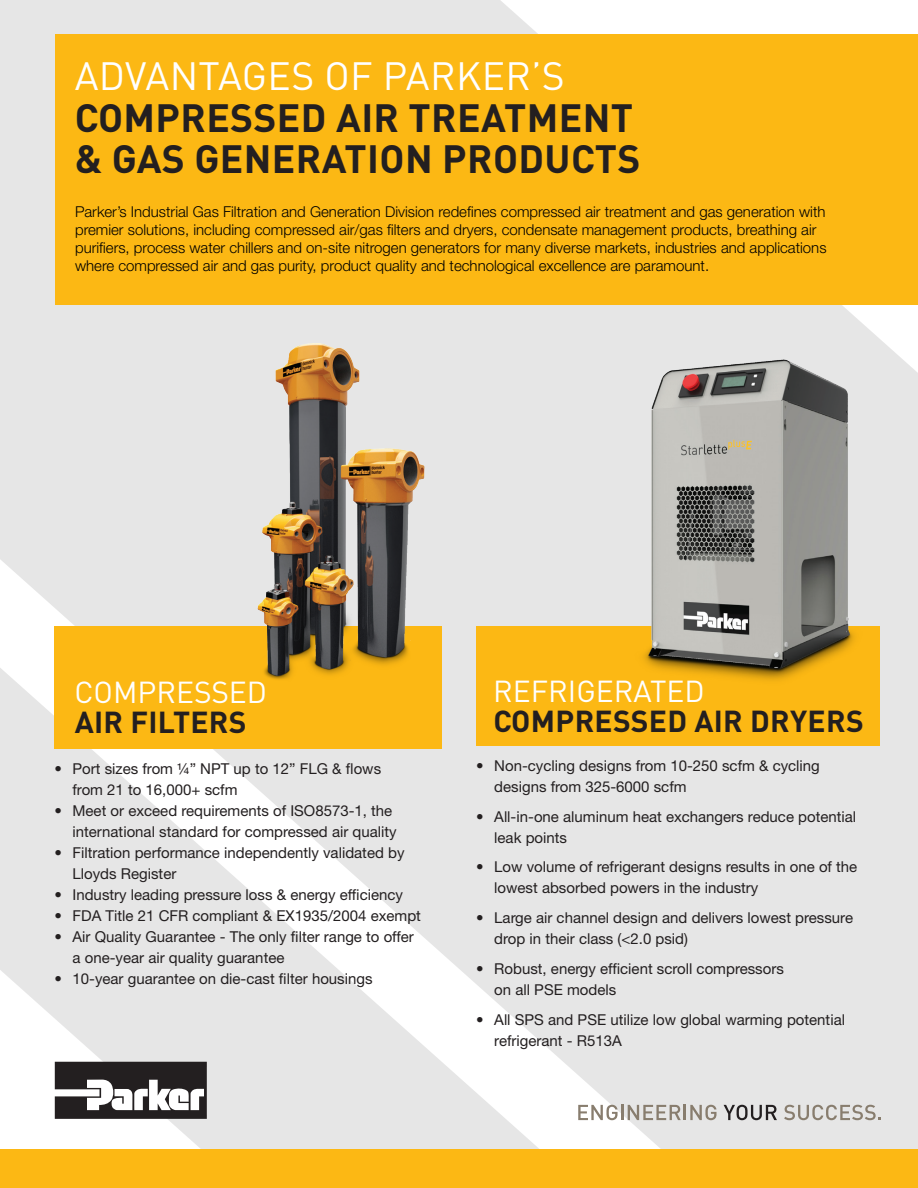
<style>
.page{position:relative;width:918px;height:1188px;background:#fff}
.page>*{position:absolute;margin:0;border:0;box-sizing:border-box;transform-origin:0 0}
.t1{font:700 39px/40.5px "DINOT";letter-spacing:.01em;color:#231f20}
.t2{font:39px "DINOT";letter-spacing:.01em;color:#fff}
.t3{font:700 30px "DINOT";letter-spacing:.01em;color:#231f20}
.t4{font:30px "DINOT";color:#fff}
.t5{font:15px/21px "Helvetica Neue LT Std";color:#231f20}
.t6{font:300 15px/18px "Helvetica Neue LT Std";color:#000}
</style>
<div class="page">
<div style="left:0;top:0;width:918px;height:1150px;background:#e6e6e6"></div>
<svg style="left:0;top:559px;width:705px;height:591px;fill:#e6e6e6"></svg>
<svg style="left:55px;top:1062px;width:152px;height:57px"></svg>
<div style="left:0;top:1150px;width:918px;height:38px;background:#fcb814"></div>
<div style="left:55px;top:626px;width:387px;height:123px;background:#fcb814"></div>
<div style="left:476px;top:627px;width:404px;height:119px;background:#fcb814"></div>
<div style="left:55px;top:34px;width:863px;height:271px;background:#fcb814"></div>
<img style="left:614px;top:351px;width:271px;height:361px">
<img style="left:191px;top:322px;width:284px;height:386px">
<svg style="left:578px;top:1105px;width:139px;height:15px;background:#c2beb8"></svg>
<svg style="left:724px;top:1105px;width:53px;height:15px"></svg>
<svg style="left:784px;top:1105px;width:97px;height:15px"></svg>
<h1 class="t2" style="left:75px;top:49px;width:492px">ADVANTAGES OF PARKER’S</h1>
<h1 class="t1" style="left:75px;top:96px;width:568px">COMPRESSED AIR TREATMENT &amp; GAS GENERATION PRODUCTS</h1>
<p class="t6" style="left:75px;top:202px;width:753px">Parker’s Industrial Gas Filtration and Generation Division redefines compressed air treatment and gas generation with premier solutions, including compressed air/gas filters and dryers, condensate management products, breathing air purifiers, process water chillers and on-site nitrogen generators for many diverse markets, industries and applications where compressed air and gas purity, product quality and technological excellence are paramount.</p>
<h2 class="t4" style="left:75px;top:672px;width:194px">COMPRESSED</h2>
<h2 class="t3" style="left:75px;top:702px;width:173px">AIR FILTERS</h2>
<p class="t5" style="left:73px;top:758px;width:310px;text-indent:-18px">• Port sizes from ¼” NPT up to 12” FLG &amp; flows from 21 to 16,000+ scfm</p>
<p class="t5" style="left:55px;top:800px;width:344px;text-align:right">• Meet or exceed requirements of ISO8573-1, the international standard for compressed air quality</p>
<p class="t5" style="left:73px;top:842px;width:334px;text-indent:-18px">• Filtration performance independently validated by<br>Lloyds Register</p>
<p class="t5" style="left:55px;top:884px;width:350px">• Industry leading pressure loss &amp; energy efficiency</p>
<p class="t5" style="left:55px;top:905px;width:368px">• FDA Title 21 CFR compliant &amp; EX1935/2004 exempt</p>
<p class="t5" style="left:73px;top:926px;width:343px;text-indent:-18px">• Air Quality Guarantee - The only filter range to offer a one-year air quality guarantee</p>
<p class="t5" style="left:55px;top:968px;width:320px">• 10-year guarantee on die-cast filter housings</p>
<h2 class="t4" style="left:493px;top:670px;width:213px">REFRIGERATED</h2>
<h2 class="t3" style="left:493px;top:700px;width:372px">COMPRESSED AIR DRYERS</h2>
<p class="t5" style="left:494px;top:755px;width:327px;text-indent:-18px">• Non-cycling designs from 10-250 scfm &amp; cycling designs from 325-6000 scfm</p>
<p class="t5" style="left:494px;top:806px;width:364px;text-indent:-18px">• All-in-one aluminum heat exchangers reduce potential leak points</p>
<p class="t5" style="left:494px;top:856px;width:365px;text-indent:-18px">• Low volume of refrigerant designs results in one of the lowest absorbed powers in the industry</p>
<p class="t5" style="left:494px;top:907px;width:360px;text-indent:-18px">• Large air channel design and delivers lowest pressure drop in their class (&lt;2.0 psid)</p>
<p class="t5" style="left:494px;top:958px;width:291px;text-indent:-18px">• Robust, energy efficient scroll compressors on all PSE models</p>
<p class="t5" style="left:494px;top:1009px;width:352px;text-indent:-18px">• All SPS and PSE utilize low global warming potential refrigerant - R513A</p>
</div>
